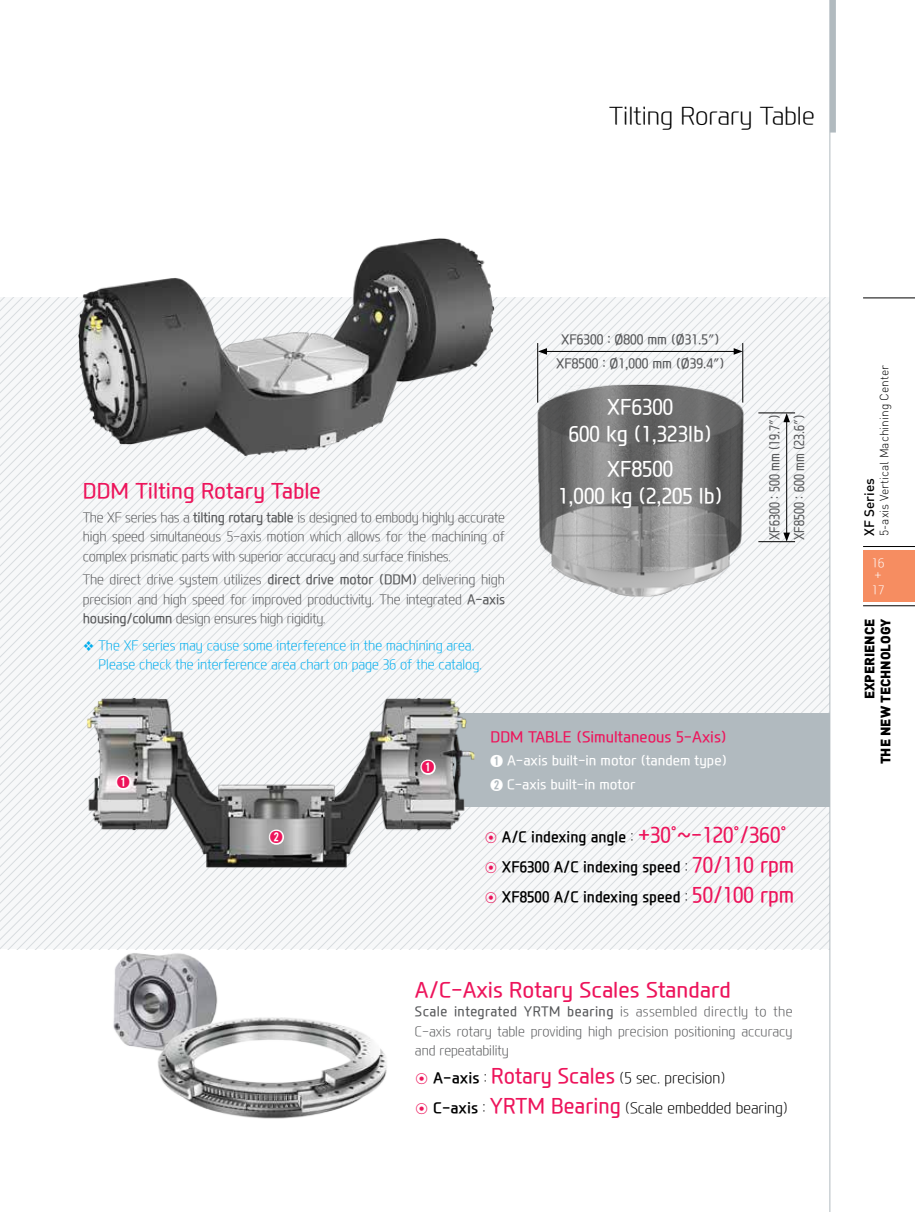
<style>
.page{position:relative;width:915px;height:1212px;background:#fff}
.page>*{position:absolute;margin:0;border:0;box-sizing:border-box;transform-origin:0 0}
.t1{font:300 24px "Modern H Eco";color:#000}
.t2{font:500 21px "Modern H";color:#ed145b}
.t3{font:500 21px/27px "Modern H";color:#fff;text-align:center;scale:.95 1}
.t4{font:700 15px/30px "Modern H";color:#000;scale:.95 1}
.t5{font:300 15px/30px "Modern H Eco";color:#000;scale:.95 1}
.t6{font:500 15px "Modern H";color:#ed145b}
.t7{font:300 13.5px/19.5px "Modern H Eco";letter-spacing:-.015em;color:#58595b;text-align:justify;scale:.95 1}
.t8{font:300 13.5px/19.5px "Modern H Eco";color:#00aeef;scale:.95 1}
.t9{font:500 13.5px/23.7px "Modern H";color:#fff}
.t10{font:500 13.5px "Modern H";letter-spacing:.035em;color:#58595b;scale:.95 1}
.t11{font:500 13.5px/24.6px "Modern H";color:#58595b;text-align:center;scale:.95 1}
.t12{font:500 13.5px/24.6px "Modern H";color:#58595b;scale:.85 1}
.t13{font:900 13.5px/16.2px "DIN";color:#000;text-align:right}
.t14{font:500 13.5px "DIN";color:#000}
.t15{font:500 13.5px "Modern H";color:#ed145b}
.t16{font:300 12px "DIN";color:#000}
.t17{font:300 12px/12px "Modern H Eco";color:#fff}
.s1{font-family:"Modern H";font-weight:500}
.s2{color:#ed145b}
.s3{font-family:"Modern H Eco";font-weight:300}
.s4{font-weight:500;font-size:21px;color:#ed145b}
.s5{font-family:"Modern H";font-weight:700;color:#ed145b}
.s6{font-family:"Modern H";font-weight:700}
.s7{font-family:"Modern H";font-weight:500;font-size:21px;color:#ed145b}
</style>
<div class="page">
<svg style="left:0;top:298px;width:829px;height:651px"></svg>
<div style="left:422px;top:714px;width:407px;height:93px;background:#b1babf"></div>
<img style="left:59px;top:673px;width:433px;height:207px">
<img style="left:94px;top:943px;width:143px;height:107px">
<svg style="left:114px;top:773px;width:18px;height:18px"></svg>
<svg style="left:419px;top:758px;width:18px;height:18px"></svg>
<svg style="left:267px;top:828px;width:18px;height:18px"></svg>
<img style="left:155px;top:1013px;width:232px;height:106px">
<div style="left:862px;top:551px;width:52px;height:51px;background:#f68d61"></div>
<div style="left:829px;top:0;width:6px;height:133px;background:#b1babf"></div>
<hr style="left:829px;top:0;width:1px;height:1212px;background:#b1babf">
<hr style="left:862px;top:605px;width:52px;height:1px;background:#000">
<hr style="left:862px;top:546px;width:52px;height:1px;background:#000">
<hr style="left:862px;top:298px;width:52px;height:1px;background:#000">
<img style="left:522px;top:376px;width:236px;height:231px">
<hr style="left:537px;top:343px;width:1px;height:60px;background:#000">
<hr style="left:758px;top:413px;width:36px;height:1px;background:#000">
<hr style="left:742px;top:343px;width:1px;height:60px;background:#000">
<hr style="left:758px;top:541px;width:36px;height:1px;background:#000">
<hr style="left:544px;top:351px;width:191px;height:1px;background:#000">
<svg style="left:537px;top:348px;width:10px;height:7px"></svg>
<svg style="left:733px;top:348px;width:9px;height:7px"></svg>
<hr style="left:786px;top:420px;width:1px;height:115px;background:#000">
<svg style="left:783px;top:413px;width:6px;height:9px"></svg>
<svg style="left:783px;top:533px;width:6px;height:9px"></svg>
<hr style="left:0;top:790px;width:1px;height:159px;background:#939598">
<img style="left:67px;top:238px;width:438px;height:229px">
<h1 class="t1" style="left:609px;top:99px;width:207px">Tilting Rorary Table</h1>
<h2 class="t2" style="left:83px;top:476px;width:239px">DDM Tilting Rotary Table</h2>
<p class="t7" style="left:83px;top:507px;width:446px">The XF series has a <span class="s1">tilting rotary table</span> is designed to embody highly accurate high speed simultaneous 5-axis motion which allows for the machining of complex prismatic parts with superior accuracy and surface finishes.</p>
<p class="t7" style="left:83px;top:570px;width:445px">The direct drive system utilizes <span class="s1">direct drive motor (DDM)</span> delivering high precision and high speed for improved productivity. The integrated <span class="s1">A-axis housing/column</span> design ensures high rigidity.</p>
<p class="t8" style="left:99px;top:635px;width:405px;text-indent:-16px">❖ The XF series may cause some interference in the machining area.<br>Please check the interference area chart on page 36 of the catalog.</p>
<p class="t11" style="left:556px;top:327px;width:178px">XF6300 : Ø800 mm (Ø31.5″)<br>XF8500 : Ø1,000 mm (Ø39.4″)</p>
<h2 class="t3" style="left:568px;top:392px;width:152px">XF6300<br>600 kg (1,323lb)</h2>
<h2 class="t3" style="left:558px;top:455px;width:174px">XF8500<br>1,000 kg (2,205 lb)</h2>
<p class="t15" style="left:117px;top:772px;width:14px">➊</p>
<p class="t15" style="left:421px;top:757px;width:14px">➊</p>
<p class="t6" style="left:490px;top:726px;width:238px">DDM TABLE (Simultaneous 5-Axis)</p>
<p class="t9" style="left:490px;top:748px;width:238px">➊ A-axis built-in motor (tandem type)<br>➋ C-axis built-in motor</p>
<p class="t12" style="left:761px;top:540px;width:149px;rotate:-90deg">XF6300 : 500 mm (19.7″)<br>XF8500 : 600 mm (23.6″)</p>
<p class="t15" style="left:270px;top:827px;width:14px">➋</p>
<p class="t4" style="left:484px;top:822px;width:327px"><span class="s2">◉</span> A/C indexing angle <span class="s3">:</span> <span class="s4">+30̊~-120̊/360̊ </span><span class="s2">◉</span> XF6300 A/C indexing speed <span class="s3">:</span> <span class="s4">70/110 rpm </span><span class="s2">◉</span> XF8500 A/C indexing speed <span class="s3">:</span> <span class="s4">50/100 rpm</span></p>
<h2 class="t2" style="left:415px;top:975px;width:317px">A/C-Axis Rotary Scales Standard</h2>
<p class="t10" style="left:415px;top:1002px;width:399px">Scale integrated YRTM bearing <span class="s3">is assembled directly to the</span></p>
<p class="t7" style="left:415px;top:1021px;width:399px">C-axis rotary table providing high precision positioning accuracy and repeatability</p>
<p class="t5" style="left:415px;top:1062px;width:394px"><span class="s5">◉</span> <span class="s6">A-axis</span> : <span class="s7">Rotary Scales</span> (5 sec. precision)<br><span class="s5">◉</span> <span class="s6">C-axis</span> : <span class="s7">YRTM Bearing</span> (Scale embedded bearing)</p>
<p class="t16" style="left:876px;top:536px;width:172px;rotate:-90deg">5-axis Vertical Machining Center</p>
<p class="t14" style="left:860px;top:536px;width:59px;rotate:-90deg">XF Series</p>
<p class="t17" style="left:871px;top:557px;width:14px">16 +</p>
<p class="t17" style="left:871px;top:584px;width:14px">17</p>
<p class="t13" style="left:860px;top:764px;width:147px;rotate:-90deg">Experience<br>the new Technology</p>
</div>
